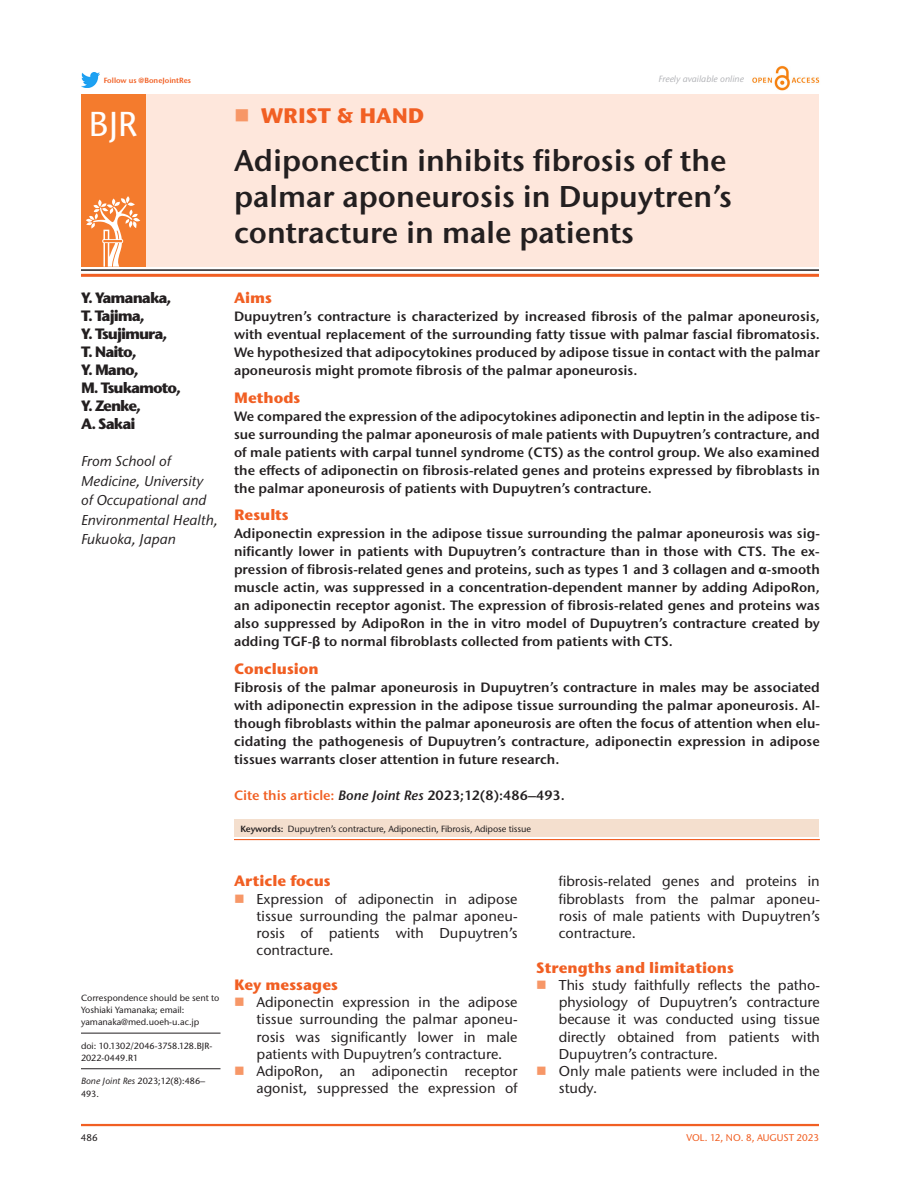
<style>
.page{position:relative;width:918px;height:1188px;background:#fff}
.page>*{position:absolute;margin:0;border:0;box-sizing:border-box;transform-origin:0 0}
.t1{font:500 34.5px "Stone Sans ITC Pro";color:#fff}
.t2{font:600 30px/36px "Stone Sans ITC Pro";color:#231f20}
.t3{font:700 21px "Stone Sans ITC Pro";color:#f15f23}
.t4{font:700 15px/18px "Stone Sans ITC Pro";letter-spacing:-.07em;color:#231f20}
.t5{font:700 15px "Stone Sans ITC Pro";color:#f15f23}
.t6{font:500 14.25px/17.2px "Stone Sans ITC Pro";color:#231f20;text-align:justify}
.t7{font:italic 500 14.25px/19.5px "Stone Sans ITC Pro";color:#231f20}
.t8{font:600 13.5px/18px "Stone Sans ITC Pro";color:#231f20;text-align:justify}
.t9{font:500 9.75px "Stone Sans ITC Pro";color:#f15f23}
.t10{font:500 9.75px "Stone Sans ITC Pro";color:#231f20}
.t11{font:500 9px/12px "Stone Sans ITC Pro";color:#231f20}
.t12{font:italic 500 9px "Stone Sans ITC Pro";color:#b2b3b7}
.t13{font:600 7.5px "Stone Sans ITC Pro";color:#f15f23}
.s1{font-family:"Arial Unicode MS";font-weight:700}
.s2{color:#f15f23}
.s3{font-style:italic}
.s4{font-weight:600}
</style>
<div class="page">
<hr style="left:81px;top:1124px;width:738px;height:2px;background:#f15f23">
<img style="left:81px;top:73px;width:18px;height:14px">
<img style="left:752px;top:65px;width:68px;height:26px">
<div style="left:234px;top:819px;width:585px;height:18px;background:#f4dfce"></div>
<hr style="left:81px;top:269px;width:738px;height:2px;background:#231f20">
<hr style="left:81px;top:274px;width:738px;height:3px;background:#f15f23">
<div style="left:81px;top:94px;width:738px;height:173px;background:#fee7dc"></div>
<div style="left:81px;top:94px;width:64px;height:173px;background:#f47b2d"></div>
<svg style="left:86px;top:196px;width:54px;height:71px"></svg>
<hr style="left:81px;top:1033px;width:139px;height:1px;background:#231f20">
<hr style="left:81px;top:1068px;width:139px;height:1px;background:#231f20">
<hr style="left:234px;top:839px;width:586px;height:1px;background:#f15f23">
<p class="t13" style="left:104px;top:75px;width:89px">Follow us @BoneJointRes</p>
<p class="t12" style="left:658px;top:73px;width:87px">Freely available online</p>
<h1 class="t1" style="left:89px;top:103px;width:50px">BJR</h1>
<h3 class="t3" style="left:261px;top:102px;width:165px">WRIST &amp; HAND</h3>
<h2 class="t2" style="left:234px;top:143px;width:499px">Adiponectin inhibits fibrosis of the palmar aponeurosis in Dupuytren’s contracture in male patients</h2>
<p class="t4" style="left:81px;top:289px;width:101px">Y. Yamanaka,<br>T. Tajima,<br>Y. Tsujimura,<br>T. Naito,<br>Y. Mano,<br>M. Tsukamoto,<br>Y. Zenke,<br>A. Sakai</p>
<p class="t7" style="left:81px;top:452px;width:138px">From School of<br>Medicine, University of Occupational and<br>Environmental Health,<br>Fukuoka, Japan</p>
<p class="t5" style="left:234px;top:288px;width:39px">Aims</p>
<p class="t8" style="left:234px;top:307px;width:587px">Dupuytren’s contracture is characterized by increased fibrosis of the palmar aponeurosis, with eventual replacement of the surrounding fatty tissue with palmar fascial fibromatosis.<br>We hypothesized that adipocytokines produced by adipose tissue in contact with the palmar aponeurosis might promote fibrosis of the palmar aponeurosis.</p>
<p class="t5" style="left:234px;top:388px;width:68px">Methods</p>
<p class="t8" style="left:234px;top:407px;width:587px">We compared the expression of the adipocytokines adiponectin and leptin in the adipose tis&shy;sue surrounding the palmar aponeurosis of male patients with Dupuytren’s contracture, and of male patients with carpal tunnel syndrome (CTS) as the control group. We also examined the effects of adiponectin on fibrosis-related genes and proteins expressed by fibroblasts in the palmar aponeurosis of patients with Dupuytren’s contracture.</p>
<p class="t5" style="left:234px;top:505px;width:56px">Results</p>
<p class="t8" style="left:234px;top:525px;width:587px">Adiponectin expression in the adipose tissue surrounding the palmar aponeurosis was sig&shy;nificantly lower in patients with Dupuytren’s contracture than in those with CTS. The ex&shy;pression of fibrosis-related genes and proteins, such as types 1 and 3 collagen and <span class="s1">α</span>-smooth muscle actin, was suppressed in a concentration-dependent manner by adding AdipoRon, an adiponectin receptor agonist. The expression of fibrosis-related genes and proteins was also suppressed by AdipoRon in the in vitro model of Dupuytren’s contracture created by adding TGF-<span class="s1">β</span> to normal fibroblasts collected from patients with CTS.</p>
<p class="t5" style="left:234px;top:659px;width:86px">Conclusion</p>
<p class="t8" style="left:234px;top:678px;width:587px">Fibrosis of the palmar aponeurosis in Dupuytren’s contracture in males may be associated with adiponectin expression in the adipose tissue surrounding the palmar aponeurosis. Al&shy;though fibroblasts within the palmar aponeurosis are often the focus of attention when elu&shy;cidating the pathogenesis of Dupuytren’s contracture, adiponectin expression in adipose tissues warrants closer attention in future research.</p>
<p class="t8" style="left:234px;top:786px;width:332px"><span class="s2">Cite this article:</span> <span class="s3">Bone Joint Res</span> 2023;12(8):486–493.</p>
<p class="t11" style="left:240px;top:822px;width:292px"><span class="s4">Keywords:</span> Dupuytren’s contracture, Adiponectin, Fibrosis, Adipose tissue</p>
<p class="t11" style="left:81px;top:992px;width:140px">Correspondence should be sent to<br>Yoshiaki Yamanaka; email: yamanaka@med.uoeh-u.ac.jp</p>
<p class="t11" style="left:81px;top:1040px;width:133px">doi: 10.1302/2046-3758.128.BJR-<br>2022-0449.R1</p>
<p class="t11" style="left:81px;top:1074px;width:126px;line-height:13.5px"><span class="s3">Bone Joint Res</span> 2023;12(8):486–<br>493.</p>
<p class="t5" style="left:234px;top:871px;width:98px">Article focus</p>
<p class="t6" style="left:257px;top:890px;width:263px">Expression of adiponectin in adipose tissue surrounding the palmar aponeu&shy;rosis of patients with Dupuytren’s contracture.</p>
<p class="t5" style="left:234px;top:975px;width:105px">Key messages</p>
<p class="t6" style="left:257px;top:993px;width:263px;text-align:left">Adiponectin expression in the adipose tissue surrounding the palmar aponeu&shy;rosis was significantly lower in male patients with Dupuytren’s contracture.<br>AdipoRon, an adiponectin receptor agonist, suppressed the expression of</p>
<p class="t6" style="left:559px;top:873px;width:263px">fibrosis-related genes and proteins in fibroblasts from the palmar aponeu&shy;rosis of male patients with Dupuytren’s contracture.</p>
<p class="t5" style="left:536px;top:958px;width:199px">Strengths and limitations</p>
<p class="t6" style="left:559px;top:976px;width:263px;text-align:left">This study faithfully reflects the patho&shy;physiology of Dupuytren’s contracture because it was conducted using tissue directly obtained from patients with Dupuytren’s contracture.<br>Only male patients were included in the study.</p>
<p class="t10" style="left:81px;top:1132px;width:18px">486</p>
<p class="t9" style="left:686px;top:1132px;width:134px">VOL. 12, NO. 8, AUGUST 2023</p>
</div>
